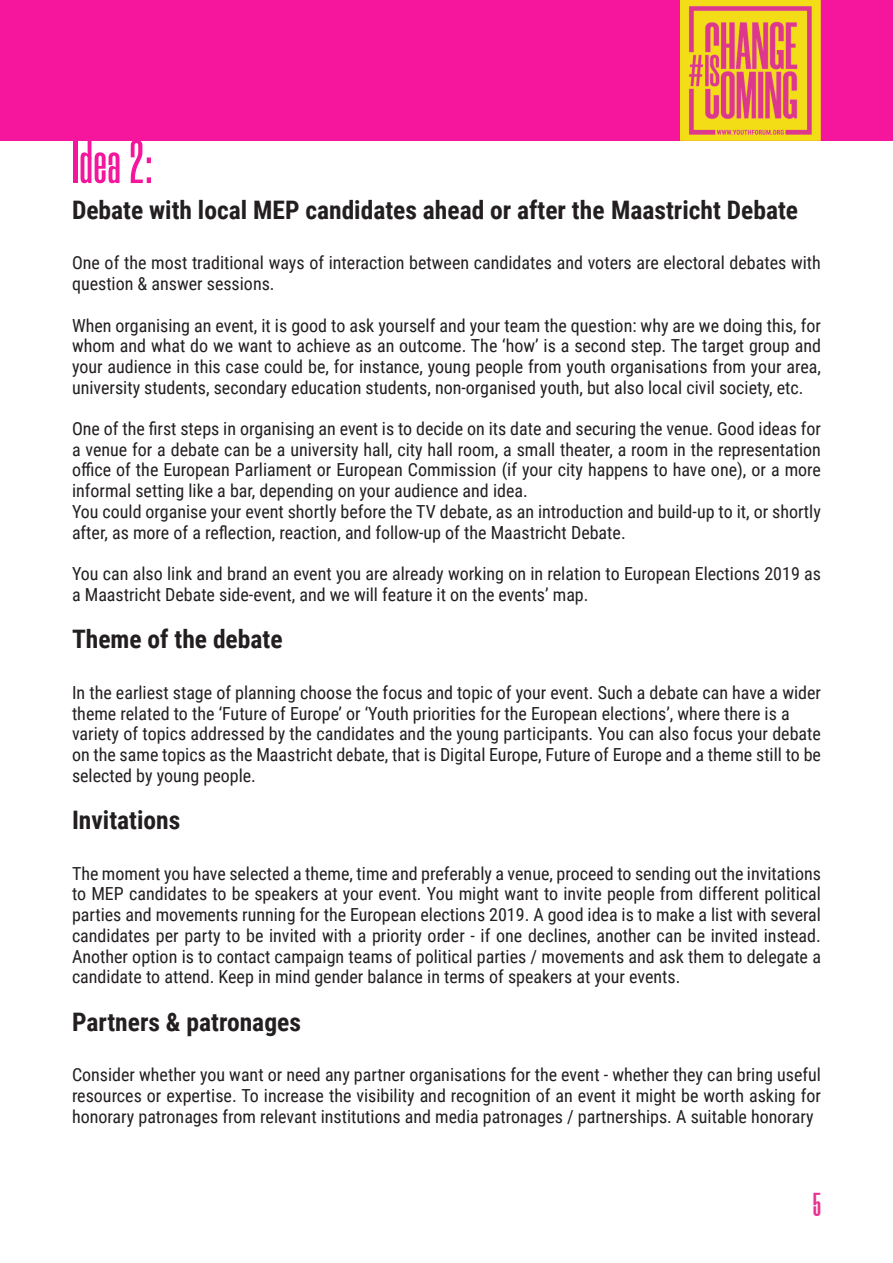
<style>
.page{position:relative;width:893px;height:1263px;background:#fff}
.page>*{position:absolute;margin:0;border:0;box-sizing:border-box;transform-origin:0 0}
.Heading_1{font:600 61.5px "Morganite";color:#f5169d}
.t1{font:700 33px "Morganite";color:#e93393}
.Heading_2{font:700 25.5px "Roboto Condensed";color:#231f20}
.t2{font:18px/20.7px "Roboto Condensed";color:#231f20;text-align:justify}
</style>
<div class="page">
<div style="left:0;top:0;width:893px;height:140px;background:#f6169d"></div>
<img style="left:681px;top:0;width:140px;height:140px">
<p class="Heading_1" style="left:72px;top:130px;width:82px">Idea 2:</p>
<p class="Heading_2" style="left:72px;top:192px;width:728px">Debate with local MEP candidates ahead or after the Maastricht Debate</p>
<p class="t2" style="left:72px;top:252px;width:750px">One of the most traditional ways of interaction between candidates and voters are electoral debates with question &amp; answer sessions.</p>
<p class="t2" style="left:72px;top:314px;width:750px">When organising an event, it is good to ask yourself and your team the question: why are we doing this, for whom and what do we want to achieve as an outcome. The ‘how’ is a second step. The target group and your audience in this case could be, for instance, young people from youth organisations from your area, university students, secondary education students, non-organised youth, but also local civil society, etc.</p>
<p class="t2" style="left:72px;top:418px;width:750px">One of the first steps in organising an event is to decide on its date and securing the venue. Good ideas for a venue for a debate can be a university hall, city hall room, a small theater, a room in the representation office of the European Parliament or European Commission (if your city happens to have one), or a more informal setting like a bar, depending on your audience and idea.</p>
<p class="t2" style="left:72px;top:500px;width:750px">You could organise your event shortly before the TV debate, as an introduction and build-up to it, or shortly after, as more of a reflection, reaction, and follow-up of the Maastricht Debate.</p>
<p class="t2" style="left:72px;top:563px;width:750px">You can also link and brand an event you are already working on in relation to European Elections 2019 as a Maastricht Debate side-event, and we will feature it on the events’ map.</p>
<p class="Heading_2" style="left:72px;top:621px;width:212px">Theme of the debate</p>
<p class="t2" style="left:72px;top:681px;width:750px">In the earliest stage of planning choose the focus and topic of your event. Such a debate can have a wider theme related to the ‘Future of Europe’ or ‘Youth priorities for the European elections’, where there is a</p>
<p class="t2" style="left:72px;top:723px;width:750px">variety of topics addressed by the candidates and the young participants. You can also focus your debate on the same topics as the Maastricht debate, that is Digital Europe, Future of Europe and a theme still to be selected by young people.</p>
<p class="Heading_2" style="left:72px;top:802px;width:110px">Invitations</p>
<p class="t2" style="left:72px;top:862px;width:750px">The moment you have selected a theme, time and preferably a venue, proceed to sending out the invitations to MEP candidates to be speakers at your event. You might want to invite people from different political parties and movements running for the European elections 2019. A good idea is to make a list with several candidates per party to be invited with a priority order - if one declines, another can be invited instead.<br>Another option is to contact campaign teams of political parties / movements and ask them to delegate a candidate to attend. Keep in mind gender balance in terms of speakers at your events.</p>
<p class="Heading_2" style="left:72px;top:1004px;width:230px">Partners &amp; patronages</p>
<p class="t2" style="left:72px;top:1064px;width:750px">Consider whether you want or need any partner organisations for the event - whether they can bring useful resources or expertise. To increase the visibility and recognition of an event it might be worth asking for honorary patronages from relevant institutions and media patronages / partnerships. A suitable honorary</p>
<p class="t1" style="left:813px;top:1187px;width:9px">5</p>
</div>
